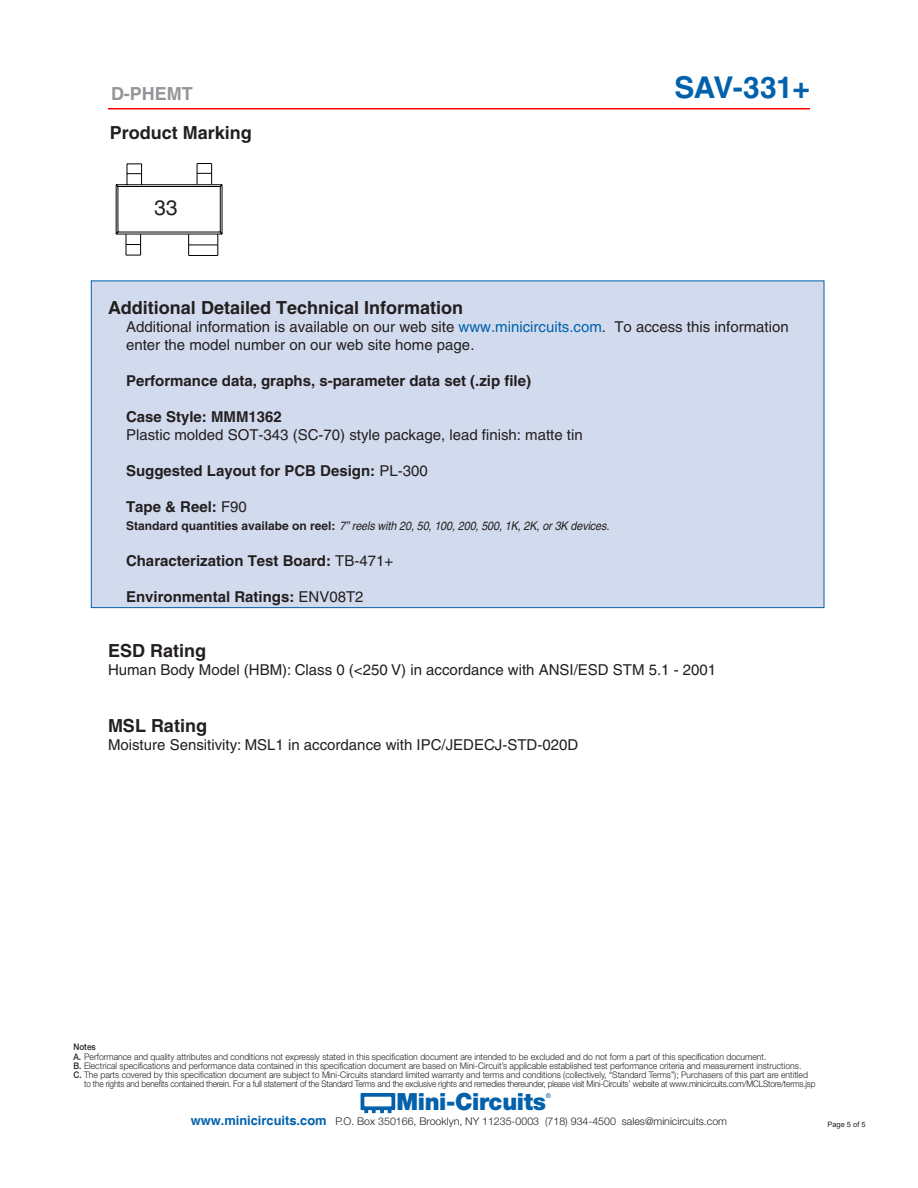
<style>
.page{position:relative;width:918px;height:1188px;background:#fff}
.page>*{position:absolute;margin:0;border:0;box-sizing:border-box;transform-origin:0 0}
.t1{font:700 30px "Helvetica";letter-spacing:-.02em;color:#0161ab}
.t2{font:900 23.7px "Helvetica Neue";letter-spacing:-.015em;color:#0261aa}
.t3{font:21px "Helvetica";color:#231f20}
.BODY_HEADLINE{font:700 18px "Helvetica";color:#231f20}
.sections-head{font:700 18px "Helvetica";color:#231f20}
.t4{font:700 18px "Helvetica";color:#939598}
.FEAT___APPL{font:15px/18px "Helvetica";color:#231f20}
.body_headline2{font:700 15px "Helvetica";color:#231f20}
.sections-body{font:15px "Helvetica";color:#231f20}
.body_headline2-2{font:italic 12px "Helvetica";letter-spacing:-.01em;color:#231f20;scale:.9 1}
.t5{font:300 10.65px "Helvetica Neue";color:#231f20}
.t6{font:300 9.15px "Helvetica Neue";color:#231f20;scale:.95 1}
.t7{font:300 9.15px "Helvetica Neue";letter-spacing:-.02em;color:#231f20;scale:.91 1}
.t8{font:500 9.15px "Helvetica Neue";color:#231f20;scale:.9 1}
.t9{font:7.5px "Helvetica";color:#231f20}
.t10{font:500 6.6px "Helvetica Neue";color:#0261aa}
.s1{color:#0161ab}
.s2{font-weight:400}
.s3{font-weight:700;font-style:normal}
.s4{font-weight:500}
.s5{font-family:"Helvetica";font-weight:700;font-size:12.9px;color:#0261aa}
</style>
<div class="page">
<hr style="left:108px;top:108px;width:702px;height:2px;background:#f00">
<svg style="left:361px;top:1093px;width:34px;height:20px"></svg>
<svg style="left:115px;top:163px;width:108px;height:93px"></svg>
<div style="left:91px;top:280px;width:733px;height:328px;background:#d2dbee;border:1px solid #0161ab"></div>
<h3 class="t4" style="left:111px;top:83px;width:83px">D-PHEMT</h3>
<h1 class="t1" style="left:674px;top:69px;width:137px">SAV-331+</h1>
<p class="BODY_HEADLINE" style="left:110px;top:121px;width:144px">Product Marking</p>
<p class="t3" style="left:154px;top:196px;width:25px">33</p>
<p class="BODY_HEADLINE" style="left:108px;top:297px;width:357px">Additional Detailed Technical Information</p>
<p class="FEAT___APPL" style="left:126px;top:318px;width:664px">Additional information is available on our web site <span class="s1">www.minicircuits.com</span>. To access this information enter the model number on our web site home page.</p>
<p class="body_headline2" style="left:126px;top:371px;width:407px">Performance data, graphs, s-parameter data set (.zip file)</p>
<p class="body_headline2" style="left:126px;top:407px;width:157px">Case Style: MMM1362</p>
<p class="FEAT___APPL" style="left:126px;top:426px;width:458px">Plastic molded SOT-343 (SC-70) style package, lead finish: matte tin</p>
<p class="body_headline2" style="left:126px;top:461px;width:303px">Suggested Layout for PCB Design: <span class="s2">PL-300</span></p>
<p class="body_headline2" style="left:126px;top:497px;width:122px">Tape &amp; Reel: <span class="s2">F90</span></p>
<p class="body_headline2-2" style="left:126px;top:519px;width:539px"><span class="s3">Standard quantities availabe on reel:</span> 7” reels with 20, 50, 100, 200, 500, 1K, 2K, or 3K devices.</p>
<p class="body_headline2" style="left:126px;top:551px;width:269px">Characterization Test Board: <span class="s2">TB-471+</span></p>
<p class="body_headline2" style="left:126px;top:587px;width:239px">Environmental Ratings: <span class="s2">ENV08T2</span></p>
<p class="sections-head" style="left:108px;top:639px;width:100px">ESD Rating</p>
<p class="sections-body" style="left:108px;top:661px;width:610px">Human Body Model (HBM): Class 0 (&lt;250 V) in accordance with ANSI/ESD STM 5.1 - 2001</p>
<p class="sections-head" style="left:108px;top:715px;width:100px">MSL Rating</p>
<p class="sections-body" style="left:108px;top:736px;width:472px">Moisture Sensitivity: MSL1 in accordance with IPC/JEDECJ-STD-020D</p>
<p class="t8" style="left:74px;top:1042px;width:26px">Notes</p>
<p class="t6" style="left:74px;top:1051px;width:731px"><span class="s4">A.</span> Performance and quality attributes and conditions not expressly stated in this specification document are intended to be excluded and do not form a part of this specification document.</p>
<p class="t6" style="left:74px;top:1060px;width:768px"><span class="s4">B.</span> Electrical specifications and performance data contained in this specification document are based on Mini-Circuit’s applicable established test performance criteria and measurement instructions.</p>
<p class="t6" style="left:74px;top:1069px;width:775px"><span class="s4">C.</span> The parts covered by this specification document are subject to Mini-Circuits standard limited warranty and terms and conditions (collectively, “Standard Terms”); Purchasers of this part are entitled</p>
<p class="t7" style="left:84px;top:1078px;width:805px">to the rights and benefits contained therein. For a full statement of the Standard Terms and the exclusive rights and remedies thereunder, please visit Mini-Circuits’ website at www.minicircuits.com/MCLStore/terms.jsp</p>
<h2 class="t2" style="left:396px;top:1088px;width:151px">Mini-Circuits</h2>
<p class="t10" style="left:546px;top:1091px;width:7px">®</p>
<p class="t5" style="left:191px;top:1115px;width:538px"><span class="s5">www.minicircuits.com</span> P.O. Box 350166, Brooklyn, NY 11235-0003 (718) 934-4500 sales@minicircuits.com</p>
<p class="t9" style="left:828px;top:1120px;width:40px">Page 5 of 5</p>
</div>
